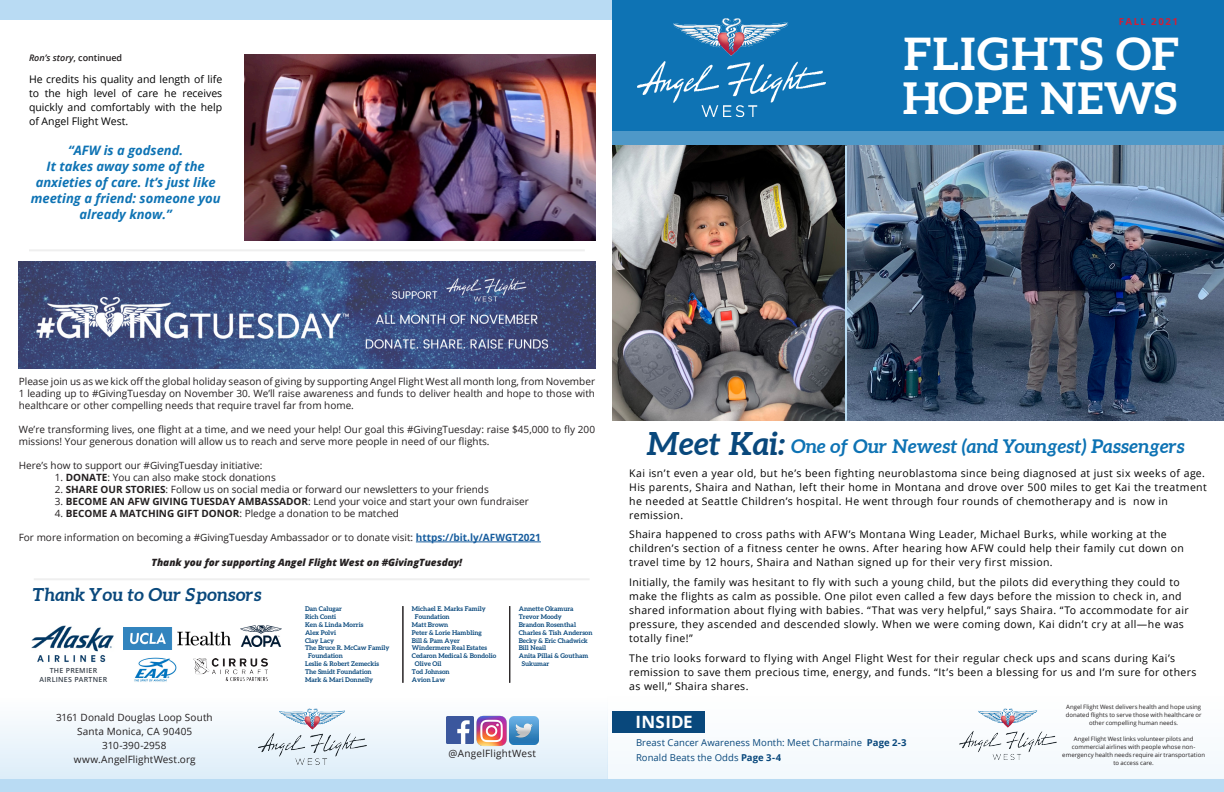
<style>
.page{position:relative;width:1224px;height:792px;background:#fff}
.page>*{position:absolute;margin:0;border:0;box-sizing:border-box;transform-origin:0 0}
.t1{font:700 45px "Aleo";letter-spacing:.03em;color:#fff}
.t2{font:700 44px "Aleo";letter-spacing:.005em;color:#fff}
.t3{font:italic 700 32px "Aleo";letter-spacing:-.01em;color:#09487c}
.t4{font:italic 700 19px "Aleo";letter-spacing:-.01em;color:#0e73b4}
.t5{font:italic 700 18px "Aleo";color:#09487c}
.t6{font:700 17px "Open Sans";letter-spacing:.01em;color:#fff}
.t7{font:italic 700 13px/16px "Open Sans";color:#0e73b4;text-align:center}
.t8{font:10.5px/14px "Open Sans";letter-spacing:.035em;color:#000}
.t9{font:10px/12px "Open Sans";color:#231f20;text-align:justify}
.t10{font:italic 10px "Open Sans";color:#231f20}
.t11{font:10px "Open Sans";letter-spacing:.025em;color:#231f20}
.t12{font:700 9.7px "Open Sans";letter-spacing:.15em;color:#cf1f38}
.t13{font:9.5px "Open Sans";letter-spacing:.01em;color:#09487c}
.t14{font:italic 600 9px "Open Sans";color:#231f20}
.t15{font:600 7px "Open Sans";letter-spacing:.04em;color:#3a434d}
.t16{font:700 6.5px "Aleo";color:#09487c}
.t17{font:6px/8px "Open Sans";letter-spacing:.005em;color:#231f20;text-align:center}
.s1{font-style:normal}
.s2{font-weight:700}
.s3{font-weight:700;color:#175d9e}
</style>
<div class="page">
<div style="left:612px;top:0;width:612px;height:145px;background:#0e73b4"></div>
<div style="left:612px;top:131px;width:612px;height:15px;background:#4e98c8"></div>
<div style="left:608px;top:695px;width:616px;height:97px;background:#f8fbfd"></div>
<div style="left:612px;top:711px;width:92px;height:22px;background:#09487c"></div>
<div style="left:0;top:780px;width:1224px;height:12px;background:#b9dbf3"></div>
<img style="left:959px;top:709px;width:98px;height:50px">
<div style="left:0;top:0;width:612px;height:19px;background:#b9dbf3"></div>
<div style="left:0;top:697px;width:608px;height:83px;background:linear-gradient(to bottom,#fefefe,#dcedf8)"></div>
<img style="left:259px;top:709px;width:107px;height:56px">
<img style="left:446px;top:716px;width:27px;height:27px">
<img style="left:476px;top:715px;width:32px;height:32px">
<img style="left:510px;top:716px;width:29px;height:29px">
<hr style="left:29px;top:249px;width:556px;height:2px;background:#bfc0bf">
<img style="left:240px;top:626px;width:42px;height:20px">
<img style="left:124px;top:627px;width:106px;height:22px">
<img style="left:31px;top:625px;width:83px;height:37px">
<img style="left:134px;top:657px;width:43px;height:25px">
<hr style="left:402px;top:606px;width:1px;height:77px;background:#231f20">
<hr style="left:509px;top:606px;width:1px;height:77px;background:#231f20">
<hr style="left:34px;top:578px;width:556px;height:2px;background:#bfc0bf">
<img style="left:193px;top:658px;width:74px;height:23px">
<img style="left:637px;top:18px;width:188px;height:98px">
<img style="left:19px;top:262px;width:576px;height:107px">
<hr style="left:416px;top:542px;width:125px;height:1px;background:#175d9e">
<img style="left:612px;top:145px;width:233px;height:276px">
<img style="left:847px;top:145px;width:377px;height:276px">
<hr style="left:845px;top:145px;width:2px;height:276px;background:#b9dbf3">
<img style="left:245px;top:54px;width:350px;height:187px">
<p class="t14" style="left:29px;top:52px;width:95px">Ron’s story<span class="s1">, continued</span></p>
<p class="t8" style="left:29px;top:72px;width:195px;text-align:justify">He credits his quality and length of life to the high level of care he receives quickly and comfortably with the help of Angel Flight West.</p>
<p class="t7" style="left:68px;top:142px;width:117px">“AFW is a godsend.</p>
<p class="t7" style="left:31px;top:158px;width:191px">It takes away some of the anxieties of care. It’s just like meeting a friend: someone you already know.”</p>
<p class="t12" style="left:1119px;top:15px;width:61px">FALL 2021</p>
<p class="t1" style="left:904px;top:26px;width:277px">FLIGHTS OF</p>
<p class="t2" style="left:903px;top:71px;width:276px">HOPE NEWS</p>
<p class="t9" style="left:19px;top:375px;width:578px">Please join us as we kick off the global holiday season of giving by supporting Angel Flight West all month long, from November 1 leading up to #GivingTuesday on November 30. We’ll raise awareness and funds to deliver health and hope to those with healthcare or other compelling needs that require travel far from home.</p>
<p class="t9" style="left:19px;top:423px;width:578px">We’re transforming lives, one flight at a time, and we need your help! Our goal this #GivingTuesday: raise $45,000 to fly 200 missions! Your generous donation will allow us to reach and serve more people in need of our flights.</p>
<p class="t9" style="left:19px;top:459px;width:245px">Here’s how to support our #GivingTuesday initiative:</p>
<p class="t9" style="left:55px;top:471px;width:223px">1. <span class="s2">DONATE</span>: You can also make stock donations</p>
<p class="t9" style="left:55px;top:483px;width:436px">2. <span class="s2">SHARE OUR STORIES</span>: Follow us on social media or forward our newsletters to your friends</p>
<p class="t9" style="left:55px;top:495px;width:476px">3. <span class="s2">BECOME AN AFW GIVING TUESDAY AMBASSADOR</span>: Lend your voice and start your own fundraiser</p>
<p class="t9" style="left:55px;top:507px;width:346px">4. <span class="s2">BECOME A MATCHING GIFT DONOR</span>: Pledge a donation to be matched</p>
<p class="t9" style="left:19px;top:531px;width:524px">For more information on becoming a #GivingTuesday Ambassador or to donate visit: <span class="s3">https://bit.ly/AFWGT2021</span></p>
<p class="t10" style="left:152px;top:555px;width:312px">Thank you for supporting Angel Flight West on #GivingTuesday!</p>
<p class="t5" style="left:33px;top:584px;width:230px">Thank You to Our Sponsors</p>
<p class="t15" style="left:50px;top:666px;width:49px">THE PREMIER</p>
<p class="t15" style="left:40px;top:674px;width:69px">AIRLINES PARTNER</p>
<p class="t9" style="left:56px;top:711px;width:158px">3161 Donald Douglas Loop South</p>
<p class="t9" style="left:77px;top:725px;width:117px">Santa Monica, CA 90405</p>
<p class="t9" style="left:102px;top:739px;width:66px">310-390-2958</p>
<p class="t9" style="left:74px;top:753px;width:123px">www.AngelFlightWest.org</p>
<p class="t16" style="left:305px;top:605px;width:39px">Dan Calugar</p>
<p class="t16" style="left:305px;top:613px;width:33px">Rich Conti</p>
<p class="t16" style="left:305px;top:621px;width:60px">Ken &amp; Linda Morris</p>
<p class="t16" style="left:305px;top:628px;width:33px">Alex Polvi</p>
<p class="t16" style="left:305px;top:636px;width:31px">Clay Lacy</p>
<p class="t16" style="left:305px;top:644px;width:86px">The Bruce R. McCaw Family</p>
<p class="t16" style="left:308px;top:652px;width:36px">Foundation</p>
<p class="t16" style="left:305px;top:660px;width:76px">Leslie &amp; Robert Zemeckis</p>
<p class="t16" style="left:305px;top:667px;width:68px">The Smidt Foundation</p>
<p class="t16" style="left:305px;top:675px;width:70px">Mark &amp; Mari Donnelly</p>
<p class="t16" style="left:412px;top:605px;width:75px">Michael E. Marks Family</p>
<p class="t16" style="left:415px;top:613px;width:36px">Foundation</p>
<p class="t16" style="left:412px;top:621px;width:38px">Matt Brown</p>
<p class="t16" style="left:412px;top:628px;width:71px">Peter &amp; Lorie Hambling</p>
<p class="t16" style="left:412px;top:636px;width:50px">Bill &amp; Pam Ayer</p>
<p class="t16" style="left:412px;top:644px;width:77px">Windermere Real Estates</p>
<p class="t16" style="left:412px;top:652px;width:86px">Cedaron Medical &amp; Bondolio</p>
<p class="t16" style="left:415px;top:660px;width:28px">Olive Oil</p>
<p class="t16" style="left:412px;top:667px;width:39px">Tod Johnson</p>
<p class="t16" style="left:412px;top:675px;width:35px">Avion Law</p>
<p class="t16" style="left:519px;top:605px;width:56px">Annette Okamura</p>
<p class="t16" style="left:519px;top:613px;width:45px">Trevor Moody</p>
<p class="t16" style="left:519px;top:621px;width:59px">Brandon Rosenthal</p>
<p class="t16" style="left:519px;top:628px;width:75px">Charles &amp; Tish Anderson</p>
<p class="t16" style="left:519px;top:636px;width:71px">Becky &amp; Eric Chadwick</p>
<p class="t16" style="left:519px;top:644px;width:29px">Bill Neail</p>
<p class="t16" style="left:519px;top:652px;width:71px">Anita Pillai &amp; Goutham</p>
<p class="t16" style="left:522px;top:660px;width:29px">Sukumar</p>
<p class="t11" style="left:449px;top:747px;width:89px">@AngelFlightWest</p>
<p class="t3" style="left:646px;top:424px;width:141px">Meet Kai:</p>
<p class="t8" style="left:629px;top:466px;width:579px">Kai isn’t even a year old, but he’s been fighting neuroblastoma since being diagnosed at just six weeks of age.<br>His parents, Shaira and Nathan, left their home in Montana and drove over 500 miles to get Kai the treatment he needed at Seattle Children’s hospital. He went through four rounds of chemotherapy and is now in remission.</p>
<p class="t8" style="left:629px;top:527px;width:556px">Shaira happened to cross paths with AFW’s Montana Wing Leader, Michael Burks, while working at the children’s section of a fitness center he owns. After hearing how AFW could help their family cut down on travel time by 12 hours, Shaira and Nathan signed up for their very first mission.</p>
<p class="t8" style="left:629px;top:575px;width:561px">Initially, the family was hesitant to fly with such a young child, but the pilots did everything they could to make the flights as calm as possible. One pilot even called a few days before the mission to check in, and shared information about flying with babies. “That was very helpful,” says Shaira. “To accommodate for air pressure, they ascended and descended slowly. When we were coming down, Kai didn’t cry at all—he was totally fine!”</p>
<p class="t8" style="left:629px;top:651px;width:569px">The trio looks forward to flying with Angel Flight West for their regular check ups and scans during Kai’s remission to save them precious time, energy, and funds. “It’s been a blessing for us and I’m sure for others as well,” Shaira shares.</p>
<p class="t4" style="left:791px;top:434px;width:395px">One of Our Newest (and Youngest) Passengers</p>
<p class="t6" style="left:636px;top:710px;width:59px">INSIDE</p>
<p class="t13" style="left:636px;top:736px;width:272px">Breast Cancer Awareness Month: Meet Charmaine <span class="s2">Page 2-3</span></p>
<p class="t13" style="left:636px;top:751px;width:147px">Ronald Beats the Odds <span class="s2">Page 3-4</span></p>
<p class="t17" style="left:1066px;top:703px;width:137px">Angel Flight West delivers health and hope using donated flights to serve those with healthcare or other compelling human needs.</p>
<p class="t17" style="left:1062px;top:735px;width:144px">Angel Flight West links volunteer pilots and commercial airlines with people whose non&shy;emergency health needs require air transportation to access care.</p>
</div>
